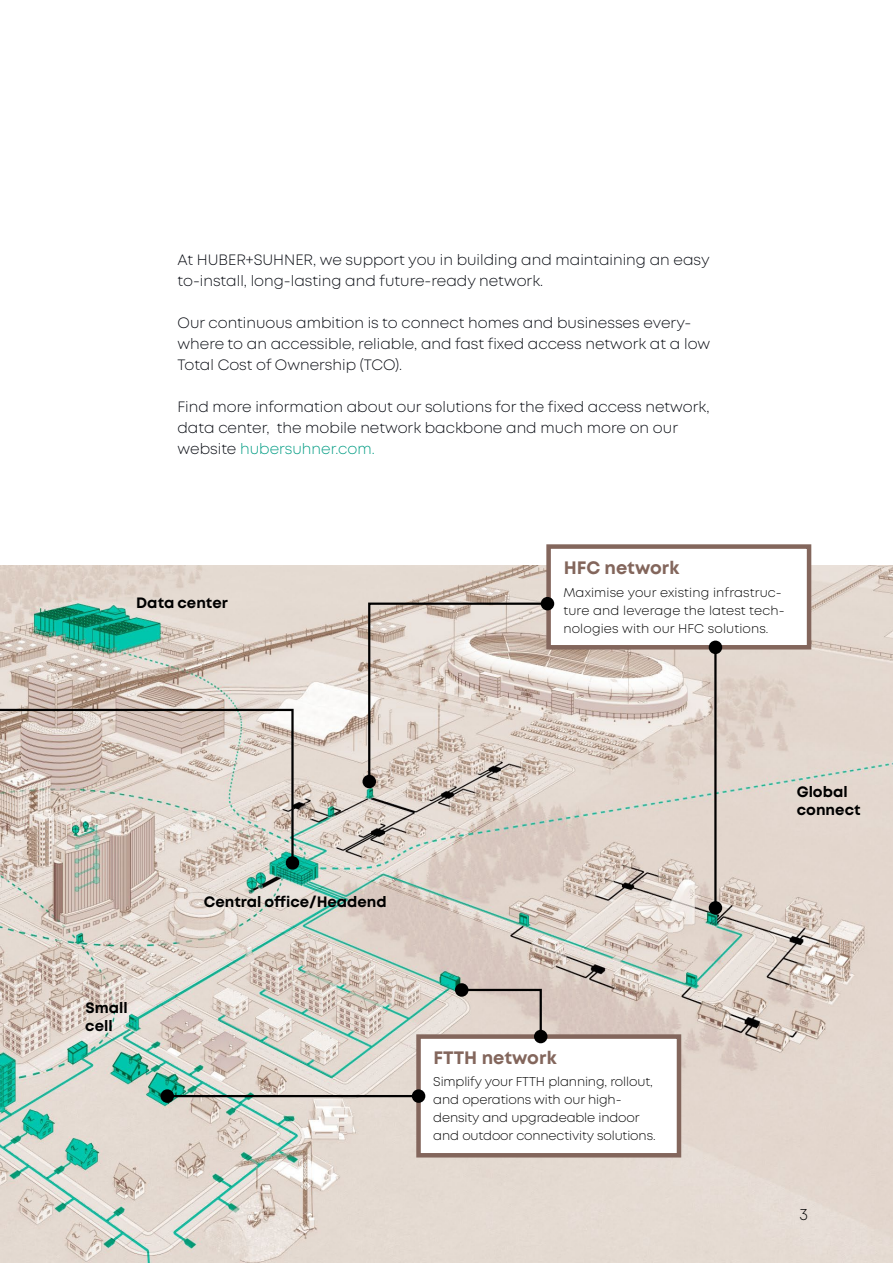
<style>
.page{position:relative;width:893px;height:1263px;background:#fff}
.page>*{position:absolute;margin:0;border:0;box-sizing:border-box;transform-origin:0 0}
.t1{font:700 18px "Mont";color:#83665c}
.t2{font:300 16.5px "Mont";color:#000}
.t3{font:300 15px/21px "Mont";color:#070a11}
.t4{font:700 15px/18px "Mont";color:#000}
.t5{font:300 12.75px/18px "Mont";letter-spacing:-.01em;color:#000}
.t6{font:300 12.75px/18px "Mont";letter-spacing:.01em;color:#000}
.s1{color:#009c83}
</style>
<div class="page">
<img style="left:0;top:565px;width:893px;height:698px">
<div style="left:549px;top:547px;width:260px;height:100px;background:#fff"></div>
<div style="left:546px;top:544px;width:265px;height:105px;border:4px solid #83665c"></div>
<hr style="left:714px;top:647px;width:3px;height:261px;background:#000">
<div style="left:709px;top:901px;width:13px;height:14px;background:#000;border-radius:50%"></div>
<div style="left:709px;top:641px;width:13px;height:13px;background:#000;border-radius:50%"></div>
<div style="left:418px;top:1036px;width:261px;height:119px;background:#fff"></div>
<div style="left:416px;top:1034px;width:265px;height:123px;border:4px solid #83665c"></div>
<svg style="left:367px;top:601px;width:183px;height:183px;background:#d5c8bf"></svg>
<div style="left:541px;top:597px;width:13px;height:13px;background:#000;border-radius:50%"></div>
<div style="left:362px;top:775px;width:14px;height:13px;background:#000;border-radius:50%"></div>
<svg style="left:0;top:708px;width:295px;height:157px;background:#d0c4bb"></svg>
<div style="left:286px;top:856px;width:13px;height:14px;background:#000;border-radius:50%"></div>
<svg style="left:459px;top:988px;width:84px;height:51px;background:#cabcb4"></svg>
<div style="left:455px;top:983px;width:13px;height:14px;background:#000;border-radius:50%"></div>
<div style="left:534px;top:1030px;width:13px;height:13px;background:#000;border-radius:50%"></div>
<hr style="left:167px;top:1095px;width:252px;height:2px;background:#000">
<div style="left:412px;top:1089px;width:13px;height:14px;background:#000;border-radius:50%"></div>
<div style="left:161px;top:1089px;width:13px;height:14px;background:#000;border-radius:50%"></div>
<p class="t3" style="left:178px;top:249px;width:534px">At HUBER+SUHNER, we support you in building and maintaining an easy to-install, long-lasting and future-ready network.</p>
<p class="t3" style="left:178px;top:312px;width:534px">Our continuous ambition is to connect homes and businesses every&shy;where to an accessible, reliable, and fast fixed access network at a low<br>Total Cost of Ownership (TCO).</p>
<p class="t3" style="left:178px;top:396px;width:533px">Find more information about our solutions for the fixed access network, data center, the mobile network backbone and much more on our website <span class="s1">hubersuhner.com.</span></p>
<p class="t4" style="left:136px;top:594px;width:93px">Data center</p>
<p class="t1" style="left:564px;top:556px;width:117px">HFC network</p>
<p class="t6" style="left:563px;top:583px;width:223px">Maximise your existing infrastruc&shy;ture and leverage the latest tech&shy;nologies with our HFC solutions.</p>
<p class="t4" style="left:85px;top:999px;width:44px">Small cell</p>
<p class="t4" style="left:204px;top:893px;width:184px">Central office/Headend</p>
<p class="t1" style="left:434px;top:1046px;width:125px">FTTH network</p>
<p class="t5" style="left:433px;top:1073px;width:224px">Simplify your FTTH planning, rollout, and operations with our high&shy;density and upgradeable indoor and outdoor connectivity solutions.</p>
<p class="t4" style="left:797px;top:783px;width:65px">Global connect</p>
<p class="t2" style="left:799px;top:1204px;width:10px">3</p>
</div>
